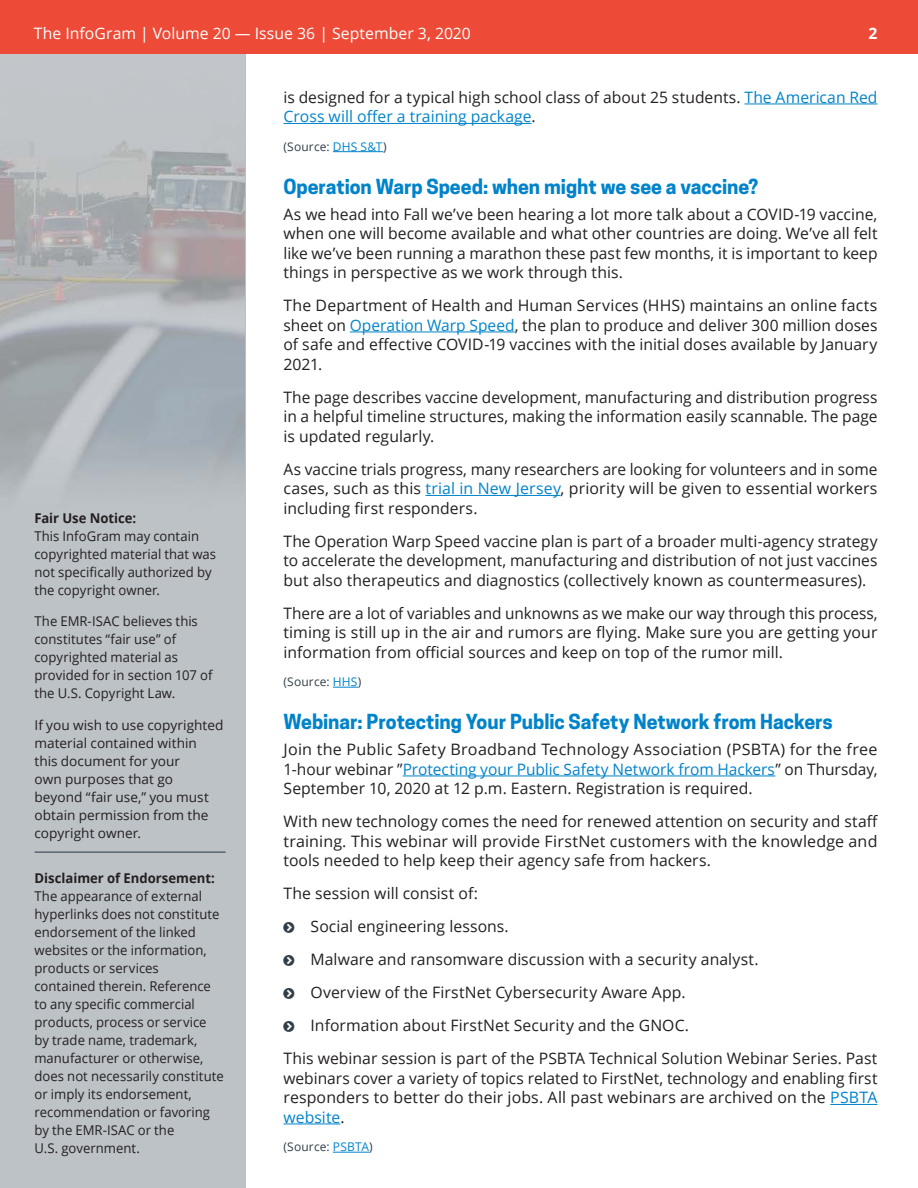
<style>
.page{position:relative;width:918px;height:1188px;background:#fff}
.page>*{position:absolute;margin:0;border:0;box-sizing:border-box;transform-origin:0 0}
.Subhead{font:700 19.5px "Cooper Hewitt";letter-spacing:-.005em;color:#0083ca}
.t1{font:15.75px/19.5px "Open Sans";letter-spacing:.005em;color:#231f20;text-align:justify}
.t2{font:15.75px "Open Sans";letter-spacing:.005em;color:#fff}
.t3{font:15.75px "Open Sans";color:#0083ca}
.t4{font:700 15.75px "Open Sans";color:#fff}
.t5{font:13.5px/18px "Open Sans";color:#231f20}
.t6{font:700 13.5px "Open Sans";color:#231f20}
.t7{font:12px "Open Sans";letter-spacing:.015em;color:#313e48}
.s1{font-weight:700}
.s2{color:#0083ca}
.s3{color:#231f20}
</style>
<div class="page">
<hr style="left:34px;top:851px;width:192px;height:2px;background:#5a6670">
<div style="left:0;top:0;width:918px;height:54px;background:#ed4b38"></div>
<hr style="left:744px;top:104px;width:134px;height:1px;background:#0083ca">
<hr style="left:284px;top:123px;width:247px;height:1px;background:#0083ca">
<hr style="left:333px;top:151px;width:50px;height:1px;background:#0083ca">
<hr style="left:350px;top:332px;width:165px;height:1px;background:#0083ca">
<hr style="left:425px;top:495px;width:136px;height:1px;background:#0083ca">
<svg style="left:333px;top:687px;width:25px;height:1px"></svg>
<hr style="left:403px;top:776px;width:372px;height:1px;background:#0083ca">
<hr style="left:830px;top:1104px;width:48px;height:1px;background:#0083ca">
<hr style="left:284px;top:1124px;width:56px;height:1px;background:#0083ca">
<hr style="left:333px;top:1152px;width:36px;height:1px;background:#0083ca">
<p class="t2" style="left:34px;top:23px;width:439px">The InfoGram | Volume 20 — Issue 36 | September 3, 2020</p>
<p class="t4" style="left:869px;top:22px;width:10px">2</p>
<p class="t6" style="left:34px;top:508px;width:103px">Fair Use Notice:</p>
<p class="t5" style="left:34px;top:527px;width:183px">This InfoGram may contain copyrighted material that was not specifically authorized by the copyright owner.</p>
<p class="t5" style="left:34px;top:612px;width:180px">The EMR-ISAC believes this constitutes “fair use” of copyrighted material as provided for in section 107 of the U.S. Copyright Law.</p>
<p class="t5" style="left:34px;top:716px;width:191px">If you wish to use copyrighted material contained within<br>this document for your<br>own purposes that go beyond “fair use,” you must obtain permission from the copyright owner.</p>
<p class="t5" style="left:34px;top:869px;width:191px"><span class="s1">Disclaimer of Endorsement:<br></span>The appearance of external hyperlinks does not constitute endorsement of the linked websites or the information, products or services<br>contained therein. Reference to any specific commercial products, process or service by trade name, trademark, manufacturer or otherwise, does not necessarily constitute or imply its endorsement, recommendation or favoring by the EMR-ISAC or the<br>U.S. government.</p>
<p class="t1" style="left:284px;top:87px;width:596px">is designed for a typical high school class of about 25 students. <span class="s2">The American Red</span></p>
<p class="t3" style="left:284px;top:106px;width:254px">Cross will offer a training package<span class="s3">.</span></p>
<p class="t7" style="left:284px;top:138px;width:105px">(Source: <span class="s2">DHS S&amp;T</span>)</p>
<h1 class="Subhead" style="left:284px;top:175px;width:476px">Operation Warp Speed: when might we see a vaccine?</h1>
<p class="t1" style="left:284px;top:204px;width:596px">As we head into Fall we’ve been hearing a lot more talk about a COVID-19 vaccine, when one will become available and what other countries are doing. We’ve all felt like we’ve been running a marathon these past few months, it is important to keep things in perspective as we work through this.</p>
<p class="t1" style="left:284px;top:295px;width:596px">The Department of Health and Human Services (HHS) maintains an online facts sheet on <span class="s2">Operation Warp Speed</span>, the plan to produce and deliver 300 million doses of safe and effective COVID-19 vaccines with the initial doses available by January 2021.</p>
<p class="t1" style="left:284px;top:387px;width:596px">The page describes vaccine development, manufacturing and distribution progress in a helpful timeline structures, making the information easily scannable. The page is updated regularly.</p>
<p class="t1" style="left:284px;top:459px;width:596px">As vaccine trials progress, many researchers are looking for volunteers and in some</p>
<p class="t1" style="left:284px;top:478px;width:596px">cases, such as this <span class="s2">trial in New Jersey</span>, priority will be given to essential workers</p>
<p class="t1" style="left:284px;top:498px;width:196px">including first responders.</p>
<p class="t1" style="left:284px;top:531px;width:596px">The Operation Warp Speed vaccine plan is part of a broader multi-agency strategy to accelerate the development, manufacturing and distribution of not just vaccines but also therapeutics and diagnostics (collectively known as countermeasures).</p>
<p class="t1" style="left:284px;top:603px;width:596px">There are a lot of variables and unknowns as we make our way through this process, timing is still up in the air and rumors are flying. Make sure you are getting your information from official sources and keep on top of the rumor mill.</p>
<p class="t7" style="left:284px;top:674px;width:79px">(Source: <span class="s2">HHS</span>)</p>
<h1 class="Subhead" style="left:284px;top:710px;width:551px">Webinar: Protecting Your Public Safety Network from Hackers</h1>
<p class="t1" style="left:284px;top:739px;width:596px">Join the Public Safety Broadband Technology Association (PSBTA) for the free 1-hour webinar ”<span class="s2">Protecting your Public Safety Network from Hackers</span>” on Thursday, September 10, 2020 at 12 p.m. Eastern. Registration is required.</p>
<p class="t1" style="left:284px;top:811px;width:596px">With new technology comes the need for renewed attention on security and staff training. This webinar will provide FirstNet customers with the knowledge and tools needed to help keep their agency safe from hackers.</p>
<p class="t1" style="left:284px;top:883px;width:196px">The session will consist of:</p>
<p class="t1" style="left:310px;top:916px;width:200px">Social engineering lessons.</p>
<p class="t1" style="left:310px;top:949px;width:450px">Malware and ransomware discussion with a security analyst.</p>
<p class="t1" style="left:310px;top:982px;width:377px">Overview of the FirstNet Cybersecurity Aware App.</p>
<p class="t1" style="left:310px;top:1015px;width:380px">Information about FirstNet Security and the GNOC.</p>
<p class="t1" style="left:284px;top:1048px;width:596px">This webinar session is part of the PSBTA Technical Solution Webinar Series. Past webinars cover a variety of topics related to FirstNet, technology and enabling first responders to better do their jobs. All past webinars are archived on the <span class="s2">PSBTA website</span>.</p>
<p class="t7" style="left:284px;top:1139px;width:91px">(Source: <span class="s2">PSBTA</span>)</p>
</div>
